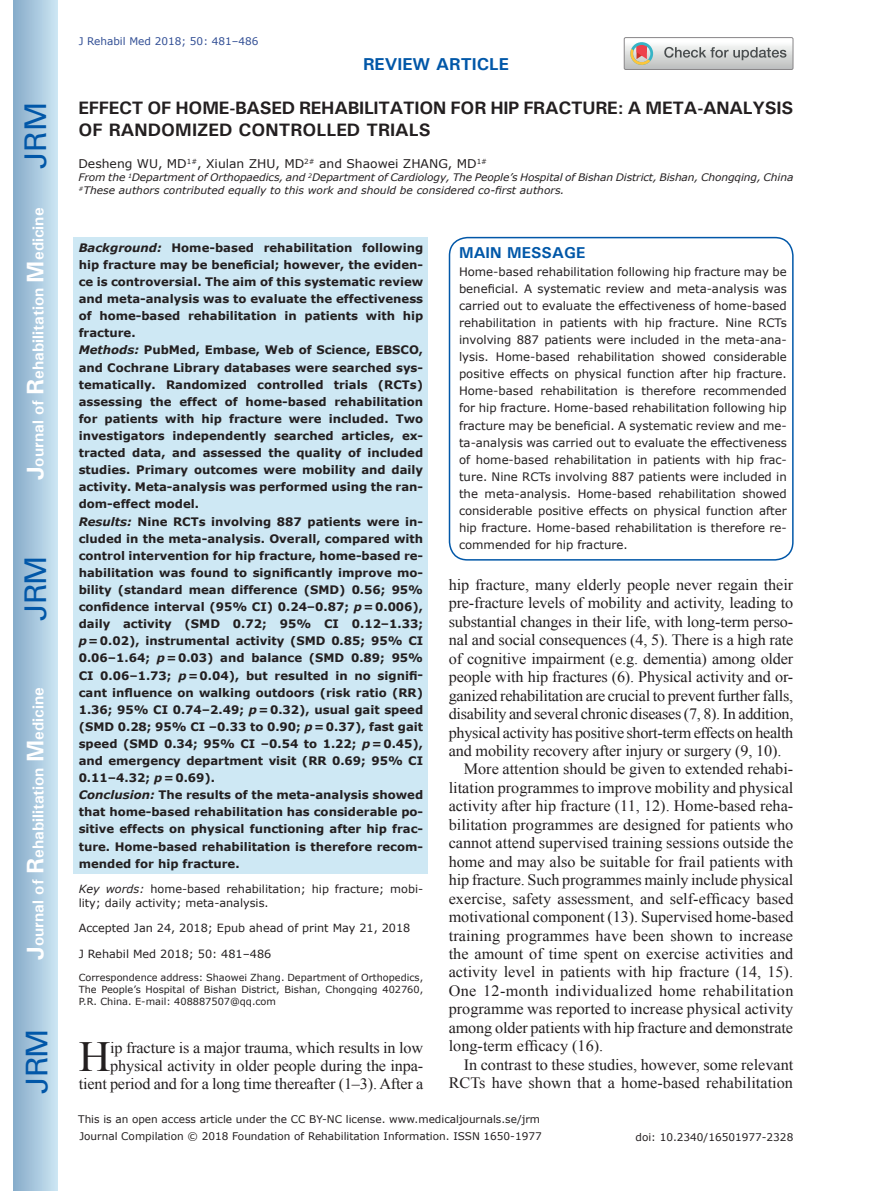
<style>
.page{position:relative;width:872px;height:1191px;background:#fff}
.page>*{position:absolute;margin:0;border:0;box-sizing:border-box;transform-origin:0 0}
.t1{font:42.9px "Times New Roman";color:#231f20}
.t2{font:30px "Univers";letter-spacing:-.03em;color:#0157a8}
.t3{font:700 18px/21.6px "Univers";letter-spacing:-.015em;color:#231f20}
.t4{font:700 17.25px "Univers";color:#0157a8}
.t5{font:15.75px/18.1px "Times New Roman";letter-spacing:-.005em;color:#231f20;text-align:right}
.t6{font:700 15.75px "Univers";color:#fff}
.t7{font:15.75px "Times New Roman";letter-spacing:.02em;color:#231f20}
.t8{font:700 15.75px "Univers";color:#0157a8}
.t9{font:12px "Verdana";color:#231f20}
.t10{font:700 11.7px/17.1px "Verdana";color:#231f20}
.t11{font:11.7px/17.1px "Verdana";color:#231f20;text-align:justify}
.t12{font:11.25px/13.5px "Verdana";color:#231f20}
.t13{font:10.5px "Verdana";color:#231f20}
.t14{font:10.5px "Verdana";color:#324f95}
.t15{font:italic 10.35px/12.8px "Verdana";letter-spacing:-.01em;color:#231f20}
.t16{font:9.75px/11.7px "Verdana";color:#231f20;text-align:justify}
.s1{font-size:24px}
.s2{font-style:italic}
</style>
<div class="page">
<div style="left:14px;top:0;width:43px;height:1191px;background:linear-gradient(to right,#88acca,#cbe5f2)"></div>
<div style="left:624px;top:37px;width:169px;height:33px;border:1px solid #888688;border-radius:2px"></div>
<svg style="left:624px;top:38px;width:169px;height:32px"></svg>
<div style="left:74px;top:237px;width:354px;height:636px;background:#cee8f4"></div>
<div style="left:449px;top:237px;width:344px;height:323px;border:2px solid #0157a8;border-radius:18px"></div>
<h2 class="t2" style="left:18px;top:169px;width:68px;rotate:-90deg">JRM</h2>
<h3 class="t6" style="left:28px;top:480px;width:274px;rotate:-90deg"><span class="s1">J</span>ournal of <span class="s1">R</span>ehabilitation <span class="s1">M</span>edicine</h3>
<h2 class="t2" style="left:18px;top:620px;width:67px;rotate:-90deg">JRM</h2>
<h3 class="t6" style="left:28px;top:959px;width:274px;rotate:-90deg"><span class="s1">J</span>ournal of <span class="s1">R</span>ehabilitation <span class="s1">M</span>edicine</h3>
<h2 class="t2" style="left:19px;top:1093px;width:67px;rotate:-90deg">JRM</h2>
<p class="t14" style="left:79px;top:34px;width:181px">J Rehabil Med 2018; 50: 481–486</p>
<h3 class="t4" style="left:363px;top:53px;width:147px">REVIEW ARTICLE</h3>
<h3 class="t3" style="left:78px;top:97px;width:716px">EFFECT OF HOME-BASED REHABILITATION FOR HIP FRACTURE: A META-ANALYSIS<br>OF RANDOMIZED CONTROLLED TRIALS</h3>
<p class="t9" style="left:78px;top:156px;width:410px">Desheng WU, MD<sup>1#</sup>, Xiulan ZHU, MD<sup>2#</sup> and Shaowei ZHANG, MD<sup>1#</sup></p>
<p class="t15" style="left:78px;top:171px;width:716px">From the <sup>1</sup>Department of Orthopaedics, and <sup>2</sup>Department of Cardiology, The People’s Hospital of Bishan District, Bishan, Chongqing, China <sup>#</sup>These authors contributed equally to this work and should be considered co-first authors.</p>
<p class="t10" style="left:79px;top:239px;width:346px"><span class="s2">Background:</span> Home-based rehabilitation following hip fracture may be beneficial; however, the eviden&shy;ce is controversial. The aim of this systematic review and meta-analysis was to evaluate the effectiveness of home-based rehabilitation in patients with hip fracture.<br><span class="s2">Methods:</span> PubMed, Embase, Web of Science, EBSCO, and Cochrane Library databases were searched sys&shy;tematically. Randomized controlled trials (RCTs) assessing the effect of home-based rehabilitation for patients with hip fracture were included. Two investigators independently searched articles, ex&shy;tracted data, and assessed the quality of included studies. Primary outcomes were mobility and daily activity. Meta-analysis was performed using the ran&shy;dom-effect model.<br><span class="s2">Results:</span> Nine RCTs involving 887 patients were in&shy;cluded in the meta-analysis. Overall, compared with control intervention for hip fracture, home-based re&shy;habilitation was found to significantly improve mo&shy;bility (standard mean difference (SMD) 0.56; 95% confidence interval (95% CI) 0.24–0.87; <span class="s2">p</span>=0.006), daily activity (SMD 0.72; 95% CI 0.12–1.33; <span class="s2">p</span>=0.02), instrumental activity (SMD 0.85; 95% CI 0.06–1.64; <span class="s2">p</span>=0.03) and balance (SMD 0.89; 95% CI 0.06–1.73; <span class="s2">p</span>=0.04), but resulted in no signifi&shy;cant influence on walking outdoors (risk ratio (RR)<br>1.36; 95% CI 0.74–2.49; <span class="s2">p</span>=0.32), usual gait speed (SMD 0.28; 95% CI –0.33 to 0.90; <span class="s2">p</span>=0.37), fast gait speed (SMD 0.34; 95% CI –0.54 to 1.22; <span class="s2">p</span>=0.45), and emergency department visit (RR 0.69; 95% CI 0.11–4.32; <span class="s2">p</span>=0.69).<br><span class="s2">Conclusion:</span> The results of the meta-analysis showed that home-based rehabilitation has considerable po&shy;sitive effects on physical functioning after hip frac&shy;ture. Home-based rehabilitation is therefore recom&shy;mended for hip fracture.</p>
<p class="t12" style="left:79px;top:882px;width:346px"><span class="s2">Key words:</span> home-based rehabilitation; hip fracture; mobi&shy;lity; daily activity; meta-analysis.</p>
<p class="t12" style="left:79px;top:921px;width:333px">Accepted Jan 24, 2018; Epub ahead of print May 21, 2018</p>
<p class="t12" style="left:79px;top:946px;width:194px">J Rehabil Med 2018; 50: 481–486</p>
<p class="t16" style="left:79px;top:972px;width:346px">Correspondence address: Shaowei Zhang. Department of Orthopedics, The People’s Hospital of Bishan District, Bishan, Chongqing 402760, P.R. China. E-mail: 408887507@qq.com</p>
<h1 class="t1" style="left:79px;top:1027px;width:33px">H</h1>
<h3 class="t5" style="left:79px;top:1038px;width:346px">ip fracture is a major trauma, which results in low physical activity in older people during the inpa&shy;tient period and for a long time thereafter (1–3). After a</h3>
<h3 class="t8" style="left:459px;top:243px;width:128px">MAIN MESSAGE</h3>
<p class="t11" style="left:459px;top:263px;width:329px">Home-based rehabilitation following hip fracture may be beneficial. A systematic review and meta-analysis was carried out to evaluate the effectiveness of home-based rehabilitation in patients with hip fracture. Nine RCTs involving 887 patients were included in the meta-ana&shy;lysis. Home-based rehabilitation showed considerable positive effects on physical function after hip fracture.<br>Home-based rehabilitation is therefore recommended for hip fracture. Home-based rehabilitation following hip fracture may be beneficial. A systematic review and me&shy;ta-analysis was carried out to evaluate the effectiveness of home-based rehabilitation in patients with hip frac&shy;ture. Nine RCTs involving 887 patients were included in the meta-analysis. Home-based rehabilitation showed considerable positive effects on physical function after hip fracture. Home-based rehabilitation is therefore re&shy;commended for hip fracture.</p>
<h3 class="t5" style="left:449px;top:575px;width:346px">hip fracture, many elderly people never regain their</h3>
<h3 class="t5" style="left:449px;top:594px;width:346px">pre-fracture levels of mobility and activity, leading to</h3>
<h3 class="t5" style="left:449px;top:612px;width:346px">substantial changes in their life, with long-term perso-</h3>
<h3 class="t5" style="left:449px;top:630px;width:346px">nal and social consequences (4, 5). There is a high rate</h3>
<h3 class="t5" style="left:449px;top:649px;width:346px">of cognitive impairment (e.g. dementia) among older</h3>
<h3 class="t5" style="left:449px;top:667px;width:346px">people with hip fractures (6). Physical activity and or-</h3>
<h3 class="t5" style="left:449px;top:686px;width:346px">ganized rehabilitation are crucial to prevent further falls,</h3>
<h3 class="t5" style="left:449px;top:704px;width:346px">disability and several chronic diseases (7, 8). In addition,</h3>
<h3 class="t5" style="left:449px;top:723px;width:346px">physical activity has positive short-term effects on health</h3>
<h3 class="t5" style="left:449px;top:741px;width:334px">and mobility recovery after injury or surgery (9, 10).</h3>
<h3 class="t5" style="left:464px;top:760px;width:331px">More attention should be given to extended rehabi-</h3>
<h3 class="t5" style="left:449px;top:778px;width:346px">litation programmes to improve mobility and physical</h3>
<h3 class="t5" style="left:449px;top:797px;width:346px">activity after hip fracture (11, 12). Home-based reha-</h3>
<h3 class="t5" style="left:449px;top:815px;width:346px">bilitation programmes are designed for patients who</h3>
<h3 class="t5" style="left:449px;top:833px;width:346px">cannot attend supervised training sessions outside the</h3>
<h3 class="t5" style="left:449px;top:852px;width:346px">home and may also be suitable for frail patients with</h3>
<h3 class="t5" style="left:449px;top:870px;width:346px">hip fracture. Such programmes mainly include physical</h3>
<h3 class="t5" style="left:449px;top:889px;width:346px">exercise, safety assessment, and self-efficacy based</h3>
<h3 class="t5" style="left:449px;top:907px;width:346px">motivational component (13). Supervised home-based</h3>
<h3 class="t5" style="left:449px;top:926px;width:346px">training programmes have been shown to increase</h3>
<h3 class="t5" style="left:449px;top:944px;width:346px">the amount of time spent on exercise activities and</h3>
<h3 class="t5" style="left:449px;top:963px;width:346px">activity level in patients with hip fracture (14, 15).</h3>
<h3 class="t7" style="left:449px;top:980px;width:346px">One 12-month individualized home rehabilitation</h3>
<h3 class="t5" style="left:449px;top:999px;width:346px">programme was reported to increase physical activity</h3>
<h3 class="t5" style="left:449px;top:1018px;width:346px">among older patients with hip fracture and demonstrate</h3>
<h3 class="t5" style="left:449px;top:1036px;width:156px">long-term efficacy (16).</h3>
<h3 class="t5" style="left:464px;top:1055px;width:331px">In contrast to these studies, however, some relevant</h3>
<h3 class="t5" style="left:449px;top:1073px;width:346px">RCTs have shown that a home-based rehabilitation</h3>
<p class="t13" style="left:78px;top:1112px;width:463px">This is an open access article under the CC BY-NC license. www.medicaljournals.se/jrm</p>
<p class="t13" style="left:79px;top:1128px;width:464px">Journal Compilation © 2018 Foundation of Rehabilitation Information. ISSN 1650-1977</p>
<p class="t13" style="left:635px;top:1130px;width:159px">doi: 10.2340/16501977-2328</p>
</div>
